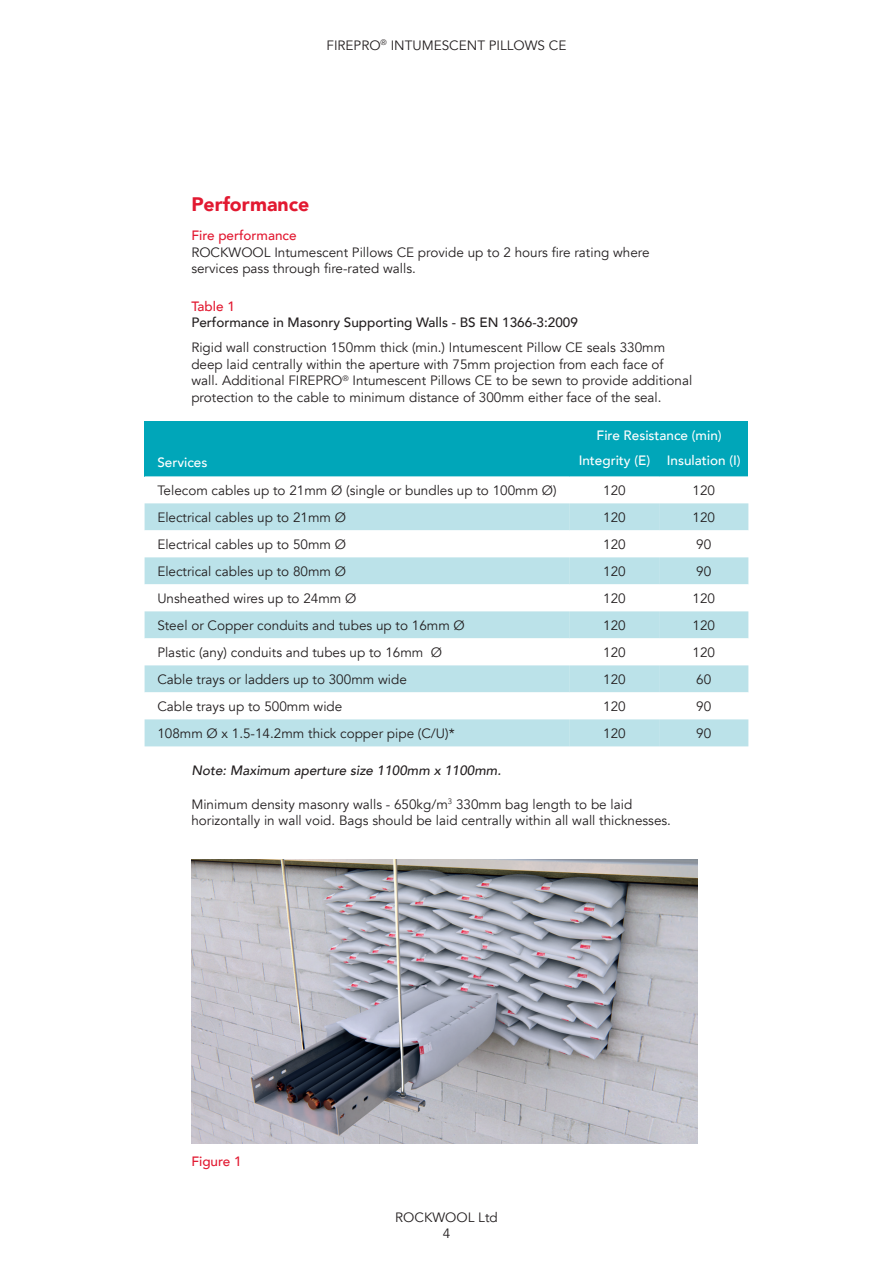
<style>
.page{position:relative;width:893px;height:1263px;background:#fff}
.page>*{position:absolute;margin:0;border:0;box-sizing:border-box;transform-origin:0 0}
.t1{font:900 19.5px "Avenir";color:#e21931}
.t2{font:13.5px/27px "Avenir";color:#231f20}
.t3{font:500 13.5px/25.5px "Avenir";color:#fff;text-align:center}
.t4{font:500 13.5px "Avenir";color:#231f20}
.t5{font:italic 500 13.5px "Avenir";color:#231f20}
.t6{font:500 13.5px "Avenir";color:#e21931}
</style>
<div class="page">
<div style="left:145px;top:421px;width:603px;height:55px;background:#00a6b9"></div>
<div style="left:145px;top:503px;width:425px;height:27px;background:#bbe2e9"></div>
<div style="left:145px;top:557px;width:425px;height:27px;background:#bbe2e9"></div>
<div style="left:145px;top:611px;width:425px;height:27px;background:#bbe2e9"></div>
<div style="left:145px;top:665px;width:425px;height:27px;background:#bbe2e9"></div>
<div style="left:145px;top:719px;width:425px;height:27px;background:#bbe2e9"></div>
<div style="left:570px;top:503px;width:89px;height:27px;background:#bbe2e9"></div>
<div style="left:570px;top:557px;width:89px;height:27px;background:#bbe2e9"></div>
<div style="left:570px;top:611px;width:89px;height:27px;background:#bbe2e9"></div>
<div style="left:570px;top:665px;width:89px;height:27px;background:#bbe2e9"></div>
<div style="left:570px;top:719px;width:89px;height:27px;background:#bbe2e9"></div>
<div style="left:659px;top:503px;width:89px;height:27px;background:#bbe2e9"></div>
<div style="left:659px;top:557px;width:89px;height:27px;background:#bbe2e9"></div>
<div style="left:659px;top:611px;width:89px;height:27px;background:#bbe2e9"></div>
<div style="left:659px;top:665px;width:89px;height:27px;background:#bbe2e9"></div>
<div style="left:659px;top:719px;width:89px;height:27px;background:#bbe2e9"></div>
<img style="left:191px;top:859px;width:506px;height:285px">
<p class="t2" style="left:327px;top:32px;width:241px">FIREPRO<sup>®</sup> INTUMESCENT PILLOWS CE</p>
<h1 class="t1" style="left:191px;top:187px;width:120px">Performance</h1>
<p class="t6" style="left:191px;top:224px;width:107px">Fire performance</p>
<p class="t2" style="left:191px;top:244px;width:460px;line-height:16.5px">ROCKWOOL Intumescent Pillows CE provide up to 2 hours fire rating where services pass through fire-rated walls.</p>
<p class="t6" style="left:191px;top:294px;width:45px">Table 1</p>
<p class="t4" style="left:191px;top:311px;width:388px">Performance in Masonry Supporting Walls - BS EN 1366-3:2009</p>
<p class="t2" style="left:191px;top:340px;width:502px;line-height:16.5px">Rigid wall construction 150mm thick (min.) Intumescent Pillow CE seals 330mm deep laid centrally within the aperture with 75mm projection from each face of wall. Additional FIREPRO<sup>®</sup> Intumescent Pillows CE to be sewn to provide additional protection to the cable to minimum distance of 300mm either face of the seal.</p>
<p class="t3" style="left:157px;top:448px;width:52px">Services</p>
<p class="t2" style="left:157px;top:477px;width:401px">Telecom cables up to 21mm Ø (single or bundles up to 100mm Ø)<br>Electrical cables up to 21mm Ø<br>Electrical cables up to 50mm Ø<br>Electrical cables up to 80mm Ø<br>Unsheathed wires up to 24mm Ø<br>Steel or Copper conduits and tubes up to 16mm Ø<br>Plastic (any) conduits and tubes up to 16mm Ø<br>Cable trays or ladders up to 300mm wide<br>Cable trays up to 500mm wide<br>108mm Ø x 1.5-14.2mm thick copper pipe (C/U)*</p>
<p class="t3" style="left:579px;top:421px;width:163px">Fire Resistance (min)<br>Integrity (E) Insulation (I)</p>
<p class="t2" style="left:603px;top:477px;width:24px;text-align:justify">120<br>120<br>120<br>120<br>120<br>120<br>120<br>120<br>120<br>120</p>
<p class="t2" style="left:692px;top:477px;width:24px">120<br>120<br>90<br>90<br>120<br>120<br>120<br>60<br>90<br>90</p>
<p class="t5" style="left:191px;top:762px;width:311px">Note: Maximum aperture size 1100mm x 1100mm.</p>
<p class="t2" style="left:191px;top:796px;width:481px;line-height:16.5px">Minimum density masonry walls - 650kg/m<sup>3</sup> 330mm bag length to be laid horizontally in wall void. Bags should be laid centrally within all wall thicknesses.</p>
<p class="t6" style="left:191px;top:1149px;width:52px">Figure 1</p>
<p class="t2" style="left:395px;top:1209px;width:104px;line-height:16.2px;text-align:center">ROCKWOOL Ltd<br>4</p>
</div>
